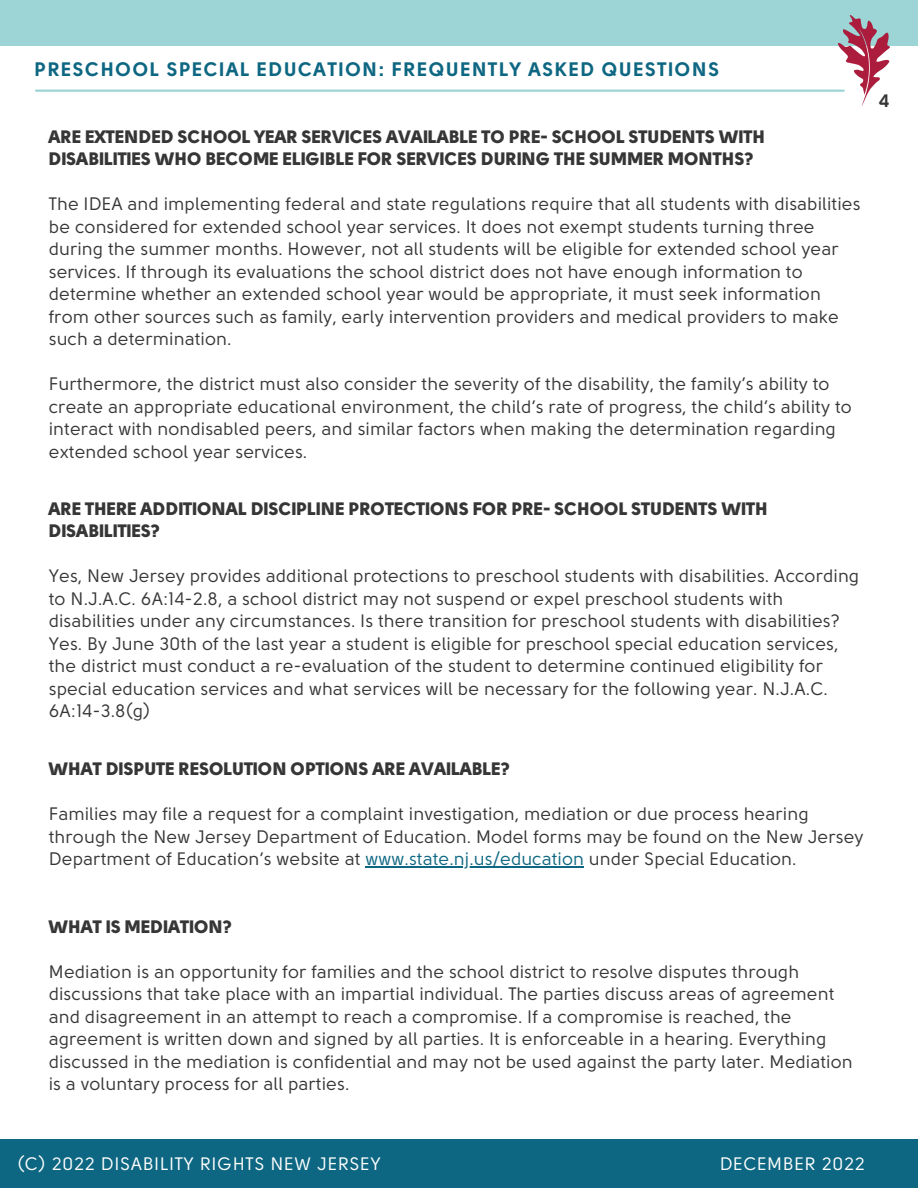
<style>
.page{position:relative;width:918px;height:1188px;background:#fff}
.page>*{position:absolute;margin:0;border:0;box-sizing:border-box;transform-origin:0 0}
.t1{font:700 19.5px "Solomon Sans";letter-spacing:.07em;color:#0e6782}
.t2{font:18px/22.5px "Solomon Sans";color:#373636}
.t3{font:900 18px/22.5px "Solomon Sans";color:#373636}
.t4{font:18px "Solomon Sans";letter-spacing:.03em;color:#fff}
.t5{font:700 18px "Solomon Sans";color:#373636}
.s1{color:#0e6782}
</style>
<div class="page">
<hr style="left:36px;top:90px;width:808px;height:2px;background:#9dd5d6">
<div style="left:0;top:0;width:918px;height:45px;background:#9dd5d6"></div>
<div style="left:0;top:1140px;width:918px;height:48px;background:#0e6782"></div>
<img style="left:839px;top:15px;width:50px;height:90px">
<hr style="left:366px;top:866px;width:218px;height:2px;background:#0e6782">
<p class="t1" style="left:35px;top:61px;width:686px">PRESCHOOL SPECIAL EDUCATION: FREQUENTLY ASKED QUESTIONS</p>
<p class="t3" style="left:49px;top:126px;width:718px">ARE EXTENDED SCHOOL YEAR SERVICES AVAILABLE TO PRE- SCHOOL STUDENTS WITH<br>DISABILITIES WHO BECOME ELIGIBLE FOR SERVICES DURING THE SUMMER MONTHS?</p>
<p class="t2" style="left:49px;top:193px;width:813px">The IDEA and implementing federal and state regulations require that all students with disabilities be considered for extended school year services. It does not exempt students turning three during the summer months. However, not all students will be eligible for extended school year services. If through its evaluations the school district does not have enough information to determine whether an extended school year would be appropriate, it must seek information from other sources such as family, early intervention providers and medical providers to make such a determination.</p>
<p class="t2" style="left:49px;top:373px;width:805px">Furthermore, the district must also consider the severity of the disability, the family’s ability to create an appropriate educational environment, the child’s rate of progress, the child’s ability to interact with nondisabled peers, and similar factors when making the determination regarding extended school year services.</p>
<p class="t3" style="left:49px;top:498px;width:721px">ARE THERE ADDITIONAL DISCIPLINE PROTECTIONS FOR PRE- SCHOOL STUDENTS WITH<br>DISABILITIES?</p>
<p class="t2" style="left:49px;top:565px;width:812px">Yes, New Jersey provides additional protections to preschool students with disabilities. According to N.J.A.C. 6A:14-2.8, a school district may not suspend or expel preschool students with disabilities under any circumstances. Is there transition for preschool students with disabilities?<br>Yes. By June 30th of the last year a student is eligible for preschool special education services, the district must conduct a re-evaluation of the student to determine continued eligibility for special education services and what services will be necessary for the following year. N.J.A.C.<br>6A:14-3.8(g)</p>
<p class="t5" style="left:879px;top:92px;width:12px">4</p>
<p class="t3" style="left:49px;top:759px;width:463px">WHAT DISPUTE RESOLUTION OPTIONS ARE AVAILABLE?</p>
<p class="t2" style="left:49px;top:804px;width:816px">Families may file a request for a complaint investigation, mediation or due process hearing through the New Jersey Department of Education. Model forms may be found on the New Jersey<br>Department of Education’s website at <span class="s1">www.state.nj.us/education</span> under Special Education.</p>
<p class="t3" style="left:49px;top:916px;width:185px">WHAT IS MEDIATION?</p>
<p class="t2" style="left:49px;top:961px;width:806px">Mediation is an opportunity for families and the school district to resolve disputes through discussions that take place with an impartial individual. The parties discuss areas of agreement and disagreement in an attempt to reach a compromise. If a compromise is reached, the agreement is written down and signed by all parties. It is enforceable in a hearing. Everything discussed in the mediation is confidential and may not be used against the party later. Mediation is a voluntary process for all parties.</p>
<p class="t4" style="left:17px;top:1155px;width:365px">(C) 2022 DISABILITY RIGHTS NEW JERSEY</p>
<p class="t4" style="left:720px;top:1155px;width:147px">DECEMBER 2022</p>
</div>
